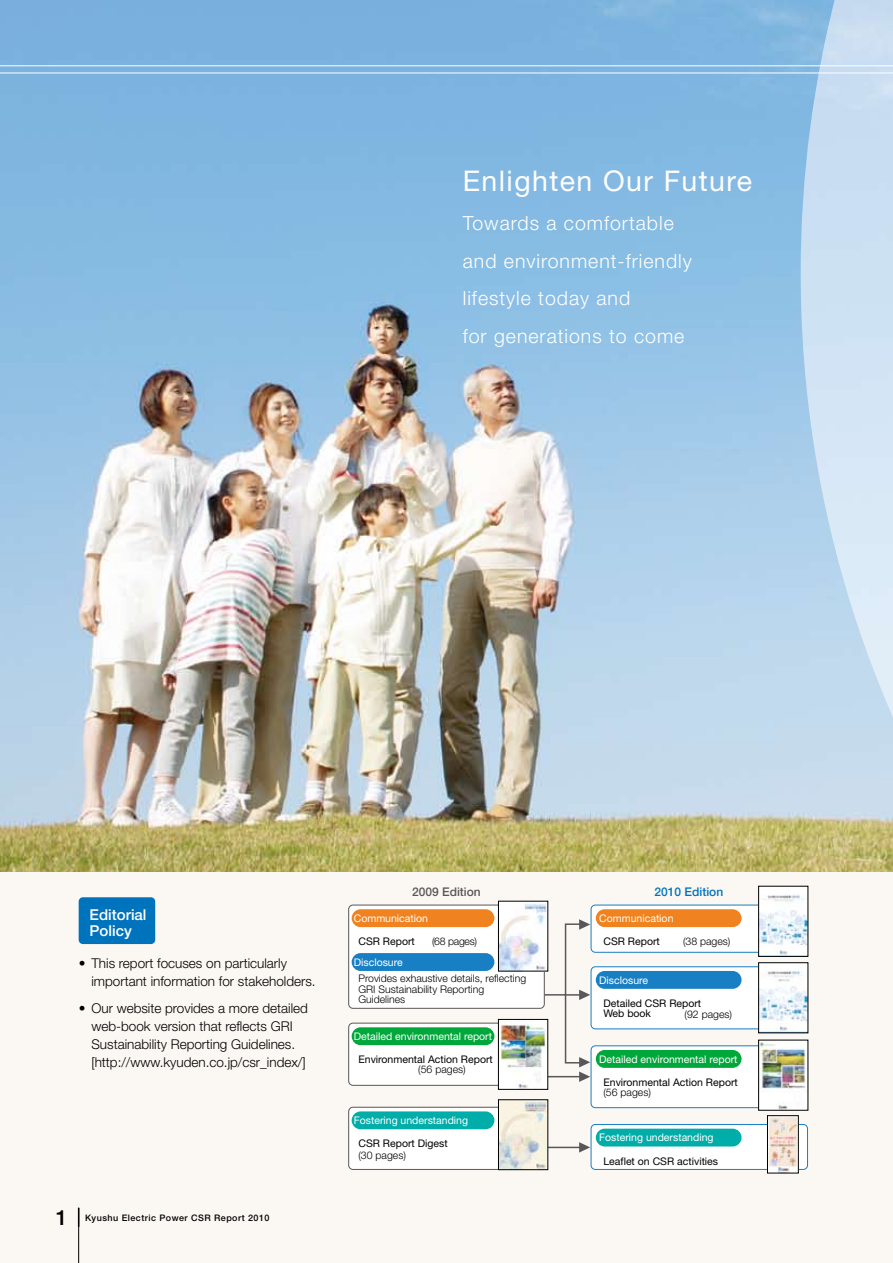
<style>
.page{position:relative;width:893px;height:1263px;background:#fff}
.page>*{position:absolute;margin:0;border:0;box-sizing:border-box;transform-origin:0 0}
.t1{font:28.5px "Helvetica Neue LT Std";letter-spacing:.05em;color:#fff}
.t2{font:500 21px "Helvetica Neue LT Std";color:#000}
.t3{font:300 19.5px/37.5px "Helvetica Neue LT Std";letter-spacing:.05em;color:#fff}
.t4{font:500 15px/16.5px "Helvetica Neue LT Std";color:#fff}
.t5{font:300 13.5px/18px "Helvetica Neue LT Std";color:#000}
.t6{font:500 12px "Helvetica Neue LT Std";color:#595757}
.t7{font:500 12px "Helvetica Neue LT Std";color:#0073bd}
.t8{font:10.5px "Helvetica Neue LT Std";color:#fff}
.t9{font:10.5px/10.5px "Helvetica Neue LT Std";color:#000}
.t10{font:300 10.5px/10.5px "Helvetica Neue LT Std";color:#000}
.t11{font:500 9px "Helvetica Neue LT Std";letter-spacing:.05em;color:#000}
</style>
<div class="page">
<img style="left:0;top:0;width:893px;height:1263px">
<h1 class="t1" style="left:463px;top:164px;width:291px">Enlighten Our Future</h1>
<h3 class="t3" style="left:463px;top:204px;width:231px">Towards a comfortable and environment-friendly lifestyle today and<br>for generations to come</h3>
<p class="t4" style="left:90px;top:906px;width:58px">Editorial<br>Policy</p>
<p class="t5" style="left:91px;top:954px;width:226px;text-indent:-13px">• This report focuses on particularly important information for stakeholders.</p>
<p class="t5" style="left:91px;top:998px;width:218px;text-indent:-13px">• Our website provides a more detailed web-book version that reflects GRI Sustainability Reporting Guidelines. [http://www.kyuden.co.jp/csr_index/]</p>
<h2 class="t2" style="left:56px;top:1205px;width:13px">1</h2>
<p class="t11" style="left:85px;top:1212px;width:186px">Kyushu Electric Power CSR Report 2010</p>
<p class="t6" style="left:412px;top:884px;width:70px">2009 Edition</p>
<p class="t7" style="left:654px;top:884px;width:70px">2010 Edition</p>
<p class="t8" style="left:354px;top:912px;width:76px">Communication</p>
<p class="t8" style="left:354px;top:956px;width:51px">Disclosure</p>
<p class="t10" style="left:358px;top:973px;width:169px">Provides exhaustive details, reflecting<br>GRI Sustainability Reporting<br>Guidelines</p>
<p class="t9" style="left:358px;top:936px;width:58px">CSR Report</p>
<p class="t10" style="left:432px;top:936px;width:47px">(68 pages)</p>
<p class="t8" style="left:354px;top:1030px;width:140px">Detailed environmental report</p>
<p class="t9" style="left:358px;top:1054px;width:136px">Environmental Action Report</p>
<p class="t10" style="left:418px;top:1064px;width:49px">(56 pages)</p>
<p class="t8" style="left:354px;top:1114px;width:116px">Fostering understanding</p>
<p class="t9" style="left:358px;top:1138px;width:91px">CSR Report Digest</p>
<p class="t10" style="left:358px;top:1149px;width:49px">(30 pages)</p>
<p class="t8" style="left:599px;top:912px;width:76px">Communication</p>
<p class="t9" style="left:603px;top:936px;width:58px">CSR Report</p>
<p class="t10" style="left:683px;top:936px;width:49px">(38 pages)</p>
<p class="t8" style="left:599px;top:973px;width:51px">Disclosure</p>
<p class="t9" style="left:603px;top:998px;width:99px">Detailed CSR Report<br>Web book</p>
<p class="t10" style="left:685px;top:1009px;width:49px">(92 pages)</p>
<p class="t8" style="left:599px;top:1052px;width:140px">Detailed environmental report</p>
<p class="t9" style="left:603px;top:1077px;width:136px">Environmental Action Report</p>
<p class="t10" style="left:603px;top:1087px;width:49px">(56 pages)</p>
<p class="t8" style="left:599px;top:1131px;width:116px">Fostering understanding</p>
<p class="t9" style="left:603px;top:1155px;width:116px">Leaflet on CSR activities</p>
</div>
